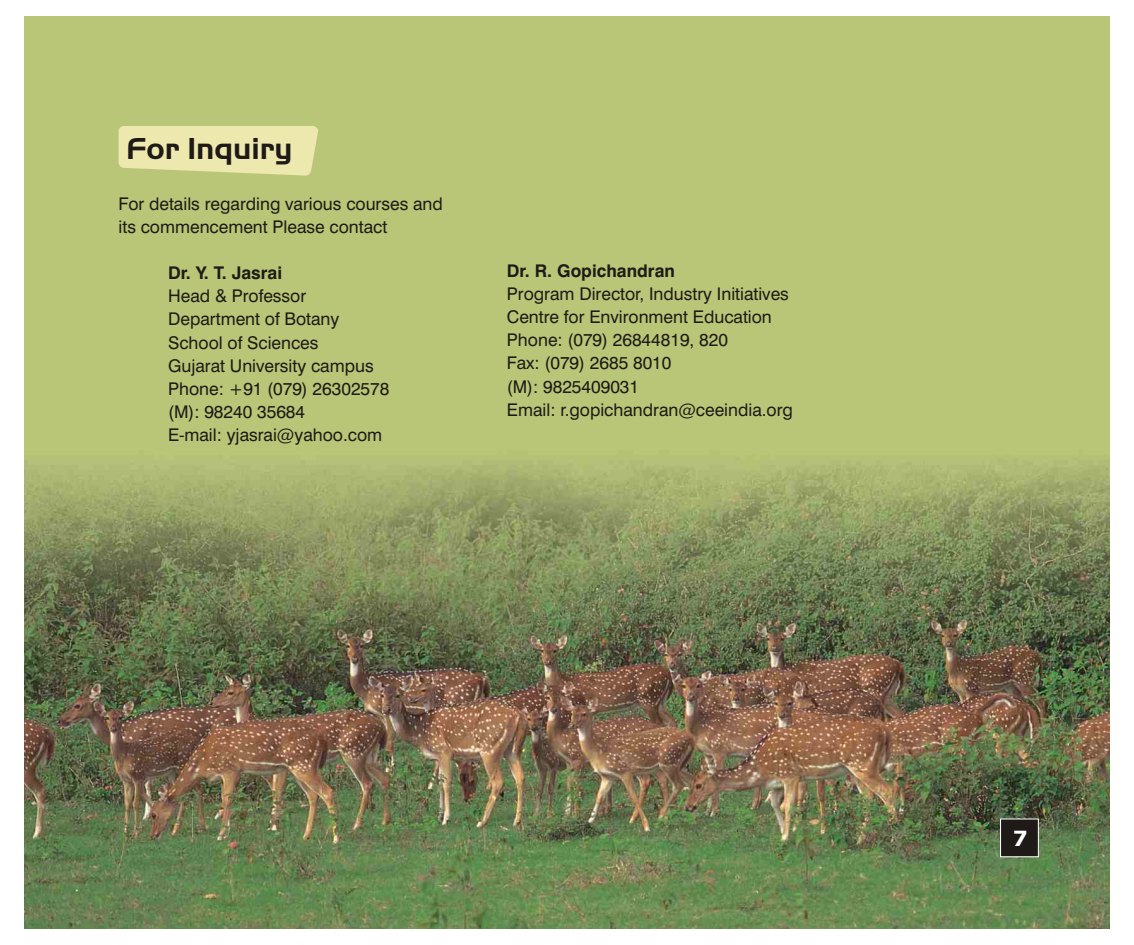
<style>
.page{position:relative;width:1134px;height:945px;background:#fff}
.page>*{position:absolute;margin:0;border:0;box-sizing:border-box;transform-origin:0 0}
.t1{font:31.5px "Handel Got D Bol";color:#1f1a17}
.t2{font:700 21px "Verdana";color:#fff}
.t3{font:17.5px/23.1px "Swis 721 BT";color:#1f1a17}
.t4{font:700 17.5px "Swis 721 BT";color:#1f1a17}
</style>
<div class="page">
<img style="left:24px;top:17px;width:1086px;height:911px">
<div style="left:1000px;top:819px;width:39px;height:38px;background:#1f1a17;border:1px solid #fff"></div>
<svg style="left:119px;top:126px;width:200px;height:50px;background:#e7e4a7"></svg>
<h1 class="t1" style="left:126px;top:134px;width:167px">For Inquiry</h1>
<p class="t3" style="left:119px;top:194px;width:326px">For details regarding various courses and its commencement Please contact</p>
<p class="t4" style="left:168px;top:266px;width:115px">Dr. Y. T. Jasrai</p>
<p class="t3" style="left:168px;top:286px;width:223px">Head &amp; Professor<br>Department of Botany<br>School of Sciences<br>Gujarat University campus<br>Phone: +91 (079) 26302578 (M): 98240 35684<br>E-mail: yjasrai@yahoo.com</p>
<p class="t4" style="left:507px;top:264px;width:170px">Dr. R. Gopichandran</p>
<p class="t3" style="left:507px;top:284px;width:288px">Program Director, Industry Initiatives<br>Centre for Environment Education<br>Phone: (079) 26844819, 820<br>Fax: (079) 2685 8010<br>(M): 9825409031<br>Email: r.gopichandran@ceeindia.org</p>
<p class="t2" style="left:1013px;top:829px;width:16px">7</p>
</div>
